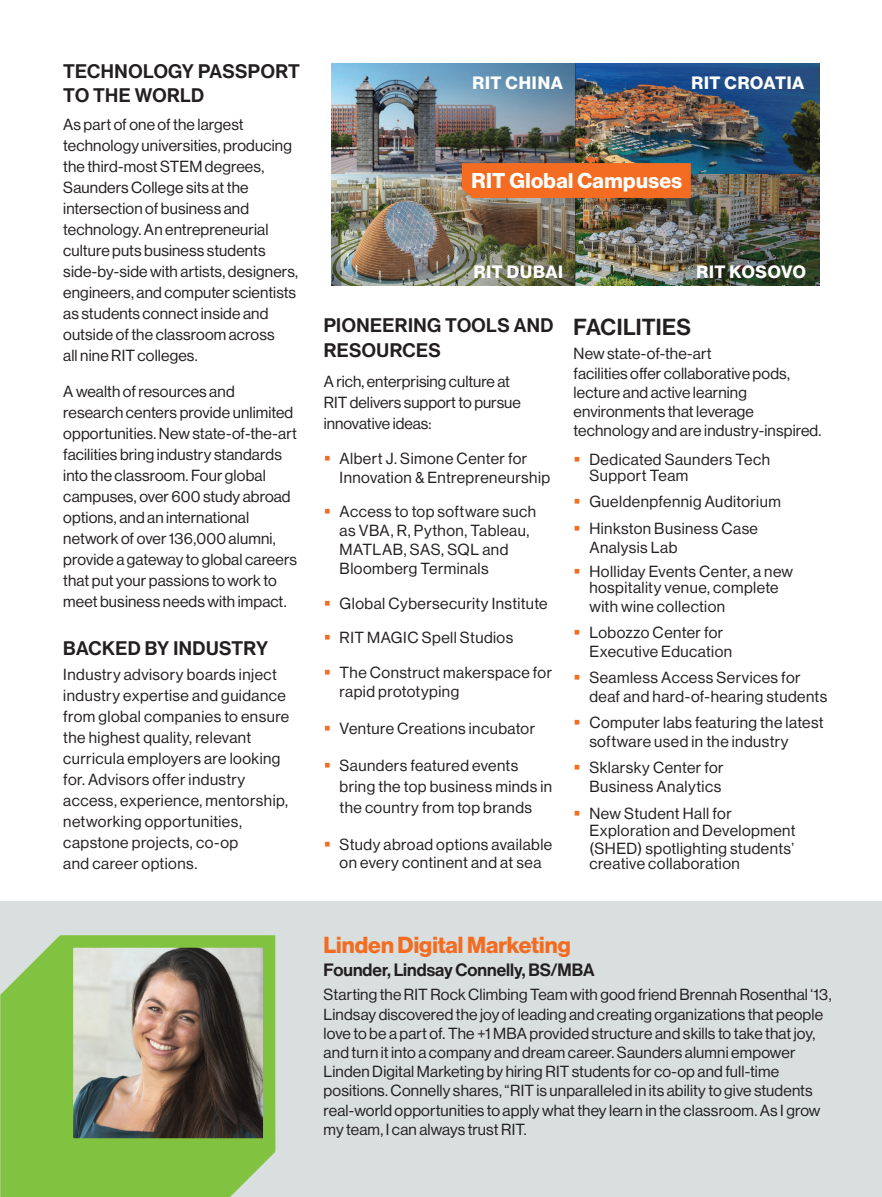
<style>
.page{position:relative;width:882px;height:1197px;background:#fff}
.page>*{position:absolute;margin:0;border:0;box-sizing:border-box;transform-origin:0 0}
.t1{font:22.75px "N Haas Grotesk DS Std 75 Bd";color:#f36c21}
.t2{font:22.75px "N Haas Grotesk DS Std 65 Md";letter-spacing:.005em;color:#231f20}
.t3{font:21px "N Haas Grotesk DS Std 75 Bd";letter-spacing:.02em;color:#fff}
.t4{font:19.25px/24.5px "N Haas Grotesk DS Std 65 Md";letter-spacing:.025em;color:#231f20}
.t5{font:17.5px "N Haas Grotesk DS Std 75 Bd";letter-spacing:.04em;color:#fff}
.t6{font:17.5px "N Haas Grotesk DS Std 65 Md";color:#231f20}
.t7{font:15.75px/21px "N Haas Grotesk DS Std 55 Rg";letter-spacing:.01em;color:#231f20}
.t8{font:15.75px/21px "N Haas Grotesk DS Std 55 Rg";letter-spacing:.03em;color:#231f20}
.s1{color:#f36c21}
</style>
<div class="page">
<div style="left:0;top:901px;width:882px;height:296px;background:#d9dfdf"></div>
<svg style="left:0;top:935px;width:275px;height:262px;fill:#81c340"></svg>
<img style="left:74px;top:948px;width:188px;height:189px">
<div style="left:61px;top:935px;width:214px;height:215px;border:12px solid #81c340"></div>
<img style="left:331px;top:64px;width:243px;height:222px">
<img style="left:574px;top:64px;width:245px;height:222px">
<div style="left:462px;top:163px;width:229px;height:35px;background:#f36c21"></div>
<p class="t4" style="left:63px;top:59px;width:238px">TECHNOLOGY PASSPORT<br>TO THE WORLD</p>
<p class="t7" style="left:63px;top:114px;width:236px">As part of one of the largest technology universities, producing the third-most STEM degrees,<br>Saunders College sits at the intersection of business and technology. An entrepreneurial culture puts business students side-by-side with artists, designers, engineers, and computer scientists as students connect inside and outside of the classroom across<br>all nine RIT colleges.</p>
<p class="t7" style="left:63px;top:381px;width:235px">A wealth of resources and research centers provide unlimited opportunities. New state-of-the-art facilities bring industry standards into the classroom. Four global campuses, over 600 study abroad options, and an international network of over 136,000 alumni, provide a gateway to global careers that put your passions to work to meet business needs with impact.</p>
<p class="t4" style="left:63px;top:636px;width:206px">BACKED BY INDUSTRY</p>
<p class="t8" style="left:63px;top:664px;width:228px">Industry advisory boards inject industry expertise and guidance from global companies to ensure the highest quality, relevant curricula employers are looking for. Advisors offer industry access, experience, mentorship, networking opportunities, capstone projects, co-op<br>and career options.</p>
<p class="t5" style="left:472px;top:73px;width:92px">RIT CHINA</p>
<p class="t5" style="left:691px;top:73px;width:115px">RIT CROATIA</p>
<h2 class="t3" style="left:471px;top:168px;width:212px">RIT Global Campuses</h2>
<p class="t5" style="left:474px;top:261px;width:91px">RIT DUBAI</p>
<p class="t5" style="left:696px;top:261px;width:111px">RIT KOSOVO</p>
<p class="t4" style="left:324px;top:313px;width:231px;line-height:25.2px">PIONEERING TOOLS AND<br>RESOURCES</p>
<p class="t7" style="left:324px;top:371px;width:198px">A rich, enterprising culture at<br>RIT delivers support to pursue innovative ideas:</p>
<p class="t8" style="left:340px;top:449px;width:212px;line-height:18.9px;text-indent:-16px"><span class="s1">▪</span> Albert J. Simone Center for<br>Innovation &amp; Entrepreneurship</p>
<p class="t8" style="left:340px;top:503px;width:198px;line-height:18.9px;text-indent:-16px"><span class="s1">▪</span> Access to top software such as VBA, R, Python, Tableau,<br>MATLAB, SAS, SQL and<br>Bloomberg Terminals</p>
<p class="t8" style="left:324px;top:593px;width:225px"><span class="s1">▪</span> Global Cybersecurity Institute</p>
<p class="t8" style="left:324px;top:628px;width:191px"><span class="s1">▪</span> RIT MAGIC Spell Studios</p>
<p class="t8" style="left:340px;top:664px;width:214px;line-height:18.9px;text-indent:-16px"><span class="s1">▪</span> The Construct makerspace for rapid prototyping</p>
<p class="t8" style="left:324px;top:718px;width:213px"><span class="s1">▪</span> Venture Creations incubator</p>
<p class="t8" style="left:340px;top:755px;width:214px;text-indent:-16px"><span class="s1">▪</span> Saunders featured events bring the top business minds in the country from top brands</p>
<p class="t8" style="left:324px;top:835px;width:230px;line-height:18.9px;text-align:center"><span class="s1">▪</span> Study abroad options available on every continent and at sea</p>
<h1 class="t2" style="left:574px;top:314px;width:119px">FACILITIES</h1>
<p class="t7" style="left:574px;top:344px;width:249px;line-height:19.2px">New state-of-the-art<br>facilities offer collaborative pods, lecture and active learning environments that leverage technology and are industry-inspired.</p>
<p class="t8" style="left:589px;top:452px;width:182px;line-height:15.8px;text-indent:-16px"><span class="s1">▪</span> Dedicated Saunders Tech<br>Support Team</p>
<p class="t8" style="left:574px;top:491px;width:209px"><span class="s1">▪</span> Gueldenpfennig Auditorium</p>
<p class="t8" style="left:589px;top:519px;width:170px;line-height:18.9px;text-indent:-16px"><span class="s1">▪</span> Hinkston Business Case<br>Analysis Lab</p>
<p class="t8" style="left:574px;top:564px;width:221px;line-height:15.8px;text-align:center"><span class="s1">▪</span> Holliday Events Center, a new hospitality venue, complete</p>
<p class="t8" style="left:589px;top:596px;width:137px">with wine collection</p>
<p class="t8" style="left:589px;top:623px;width:144px;line-height:18.9px;text-indent:-16px"><span class="s1">▪</span> Lobozzo Center for<br>Executive Education</p>
<p class="t8" style="left:589px;top:668px;width:239px;line-height:18.9px;text-indent:-16px"><span class="s1">▪</span> Seamless Access Services for deaf and hard-of-hearing students</p>
<p class="t8" style="left:589px;top:713px;width:236px;line-height:18.9px;text-indent:-16px"><span class="s1">▪</span> Computer labs featuring the latest software used in the industry</p>
<p class="t8" style="left:574px;top:759px;width:152px;line-height:18.9px;text-align:right"><span class="s1">▪</span> Sklarsky Center for<br>Business Analytics</p>
<p class="t8" style="left:589px;top:804px;width:208px;line-height:17.5px;text-indent:-16px"><span class="s1">▪</span> New Student Hall for<br>Exploration and Development (SHED) spotlighting students’</p>
<p class="t8" style="left:589px;top:853px;width:152px">creative collaboration</p>
<h1 class="t1" style="left:324px;top:932px;width:249px">Linden Digital Marketing</h1>
<p class="t6" style="left:324px;top:959px;width:273px">Founder, Lindsay Connelly, BS/MBA</p>
<p class="t7" style="left:324px;top:985px;width:510px;line-height:19.2px">Starting the RIT Rock Climbing Team with good friend Brennah Rosenthal ‘13, Lindsay discovered the joy of leading and creating organizations that people love to be a part of. The +1 MBA provided structure and skills to take that joy, and turn it into a company and dream career. Saunders alumni empower Linden Digital Marketing by hiring RIT students for co-op and full-time positions. Connelly shares, “RIT is unparalleled in its ability to give students real-world opportunities to apply what they learn in the classroom. As I grow my team, I can always trust RIT.</p>
</div>
